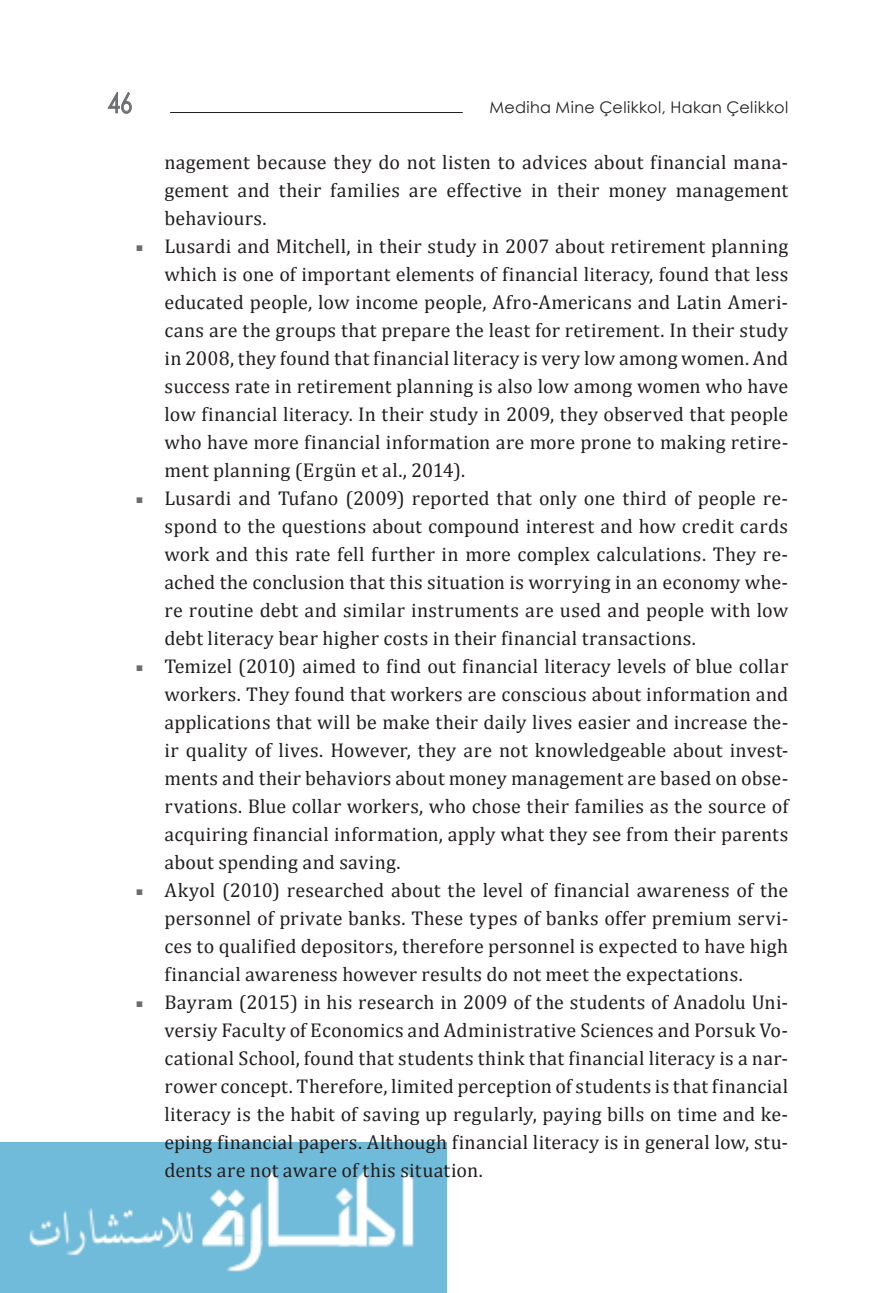
<style>
.page{position:relative;width:896px;height:1293px;background:#fff}
.page>*{position:absolute;margin:0;border:0;box-sizing:border-box;transform-origin:0 0}
.t1{font:27.6px "Century Gothic";color:#6c6d70;scale:.8 1}
.t2{font:20px/28px "Cambria";letter-spacing:.015em;color:#231f20;text-align:justify}
.t3{font:16px "Century Gothic";letter-spacing:.025em;color:#231f20}
.s1{font-family:"Segoe UI";font-size:8px;color:#6c6d70}
</style>
<div class="page">
<img style="left:0;top:1143px;width:446px;height:150px">
<svg style="left:108px;top:92px;width:24px;height:22px"></svg>
<hr style="left:170px;top:112px;width:293px;height:1px;background:#231f20">
<h1 class="t1" style="left:108px;top:84px;width:32px">46</h1>
<p class="t3" style="left:489px;top:96px;width:300px">Mediha Mine Çelikkol, Hakan Çelikkol</p>
<p class="t2" style="left:164px;top:148px;width:625px">nagement because they do not listen to advices about financial mana&shy;gement and their families are effective in their money management behaviours.</p>
<p class="t2" style="left:164px;top:232px;width:625px;text-indent:-28px"><span class="s1">■</span> Lusardi and Mitchell, in their study in 2007 about retirement planning which is one of important elements of financial literacy, found that less educated people, low income people, Afro-Americans and Latin Ameri&shy;cans are the groups that prepare the least for retirement. In their study in 2008, they found that financial literacy is very low among women. And success rate in retirement planning is also low among women who have low financial literacy. In their study in 2009, they observed that people who have more financial information are more prone to making retire&shy;ment planning (Ergün et al., 2014).</p>
<p class="t2" style="left:164px;top:484px;width:625px;text-indent:-28px"><span class="s1">■</span> Lusardi and Tufano (2009) reported that only one third of people re&shy;spond to the questions about compound interest and how credit cards work and this rate fell further in more complex calculations. They re&shy;ached the conclusion that this situation is worrying in an economy whe&shy;re routine debt and similar instruments are used and people with low debt literacy bear higher costs in their financial transactions.</p>
<p class="t2" style="left:164px;top:652px;width:625px;text-indent:-28px"><span class="s1">■</span> Temizel (2010) aimed to find out financial literacy levels of blue collar workers. They found that workers are conscious about information and applications that will be make their daily lives easier and increase the&shy;ir quality of lives. However, they are not knowledgeable about invest&shy;ments and their behaviors about money management are based on obse&shy;rvations. Blue collar workers, who chose their families as the source of acquiring financial information, apply what they see from their parents about spending and saving.</p>
<p class="t2" style="left:164px;top:876px;width:625px;text-indent:-28px"><span class="s1">■</span> Akyol (2010) researched about the level of financial awareness of the personnel of private banks. These types of banks offer premium servi&shy;ces to qualified depositors, therefore personnel is expected to have high financial awareness however results do not meet the expectations.</p>
<p class="t2" style="left:164px;top:988px;width:625px;text-indent:-28px"><span class="s1">■</span> Bayram (2015) in his research in 2009 of the students of Anadolu Uni&shy;versiy Faculty of Economics and Administrative Sciences and Porsuk Vo&shy;cational School, found that students think that financial literacy is a nar&shy;rower concept. Therefore, limited perception of students is that financial literacy is the habit of saving up regularly, paying bills on time and ke&shy;eping financial papers. Although financial literacy is in general low, stu&shy;dents are not aware of this situation.</p>
</div>
